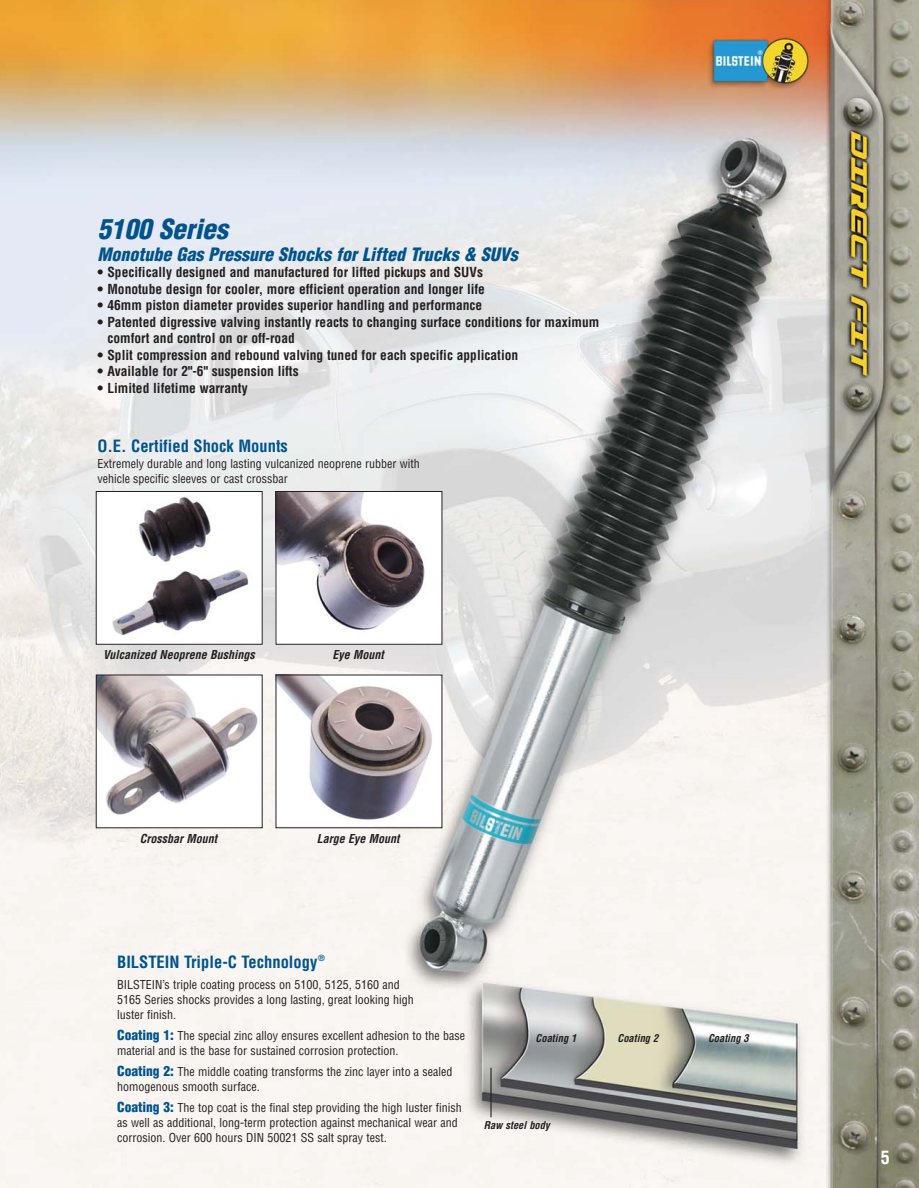
<style>
.page{position:relative;width:919px;height:1188px;background:#fff}
.page>*{position:absolute;margin:0;border:0;box-sizing:border-box;transform-origin:0 0}
.t1{font:italic 900 condensed 27px "Helvetica";color:#00538d}
.t2{font:italic 900 condensed 18px "Helvetica";color:#00538d}
.t3{font:700 condensed 18px "Helvetica";color:#fff}
.t4{font:700 condensed 16.5px "Helvetica";color:#00538d}
.t5{font:700 condensed 13.5px/16.5px "Helvetica";color:#231f20}
.t6{font:condensed 12px/15px "Helvetica";color:#231f20}
.t7{font:italic 700 condensed 12px "Helvetica";color:#231f20}
.t8{font:italic 700 condensed 10.5px "Helvetica";color:#231f20}
.s1{font-weight:900;font-size:13.5px;color:#00538d}
</style>
<div class="page">
<img style="left:0;top:0;width:918px;height:1187px">
<hr style="left:490px;top:1067px;width:1px;height:50px;background:#231f20">
<img style="left:98px;top:493px;width:162px;height:149px">
<img style="left:277px;top:493px;width:163px;height:149px">
<div style="left:275px;top:491px;width:167px;height:153px;border:1px solid #231f20"></div>
<img style="left:98px;top:676px;width:162px;height:150px">
<img style="left:277px;top:676px;width:163px;height:149px">
<h1 class="t1" style="left:97px;top:219px;width:137px">5100 Series</h1>
<h2 class="t2" style="left:97px;top:247px;width:425px">Monotube Gas Pressure Shocks for Lifted Trucks &amp; SUVs</h2>
<p class="t5" style="left:97px;top:265px;width:387px">• Specifically designed and manufactured for lifted pickups and SUVs</p>
<p class="t5" style="left:97px;top:281px;width:389px">• Monotube design for cooler, more efficient operation and longer life</p>
<p class="t5" style="left:97px;top:298px;width:386px">• 46mm piston diameter provides superior handling and performance</p>
<p class="t5" style="left:107px;top:314px;width:493px;text-indent:-10px">• Patented digressive valving instantly reacts to changing surface conditions for maximum comfort and control on or off-road</p>
<p class="t5" style="left:97px;top:347px;width:422px">• Split compression and rebound valving tuned for each specific application</p>
<p class="t5" style="left:97px;top:364px;width:203px">• Available for 2"-6" suspension lifts</p>
<p class="t5" style="left:97px;top:380px;width:152px">• Limited lifetime warranty</p>
<h3 class="t4" style="left:97px;top:440px;width:192px">O.E. Certified Shock Mounts</h3>
<p class="t6" style="left:97px;top:456px;width:324px">Extremely durable and long lasting vulcanized neoprene rubber with vehicle specific sleeves or cast crossbar</p>
<p class="t7" style="left:103px;top:650px;width:156px">Vulcanized Neoprene Bushings</p>
<p class="t7" style="left:332px;top:649px;width:55px">Eye Mount</p>
<p class="t7" style="left:140px;top:834px;width:81px">Crossbar Mount</p>
<p class="t7" style="left:317px;top:833px;width:86px">Large Eye Mount</p>
<h3 class="t4" style="left:117px;top:955px;width:209px">BILSTEIN Triple-C Technology<sup>®</sup></h3>
<p class="t6" style="left:117px;top:977px;width:298px">BILSTEIN’s triple coating process on 5100, 5125, 5160 and<br>5165 Series shocks provides a long lasting, great looking high luster finish.</p>
<p class="t6" style="left:117px;top:1028px;width:349px"><span class="s1">Coating 1:</span> The special zinc alloy ensures excellent adhesion to the base material and is the base for sustained corrosion protection.</p>
<p class="t6" style="left:117px;top:1064px;width:337px"><span class="s1">Coating 2:</span> The middle coating transforms the zinc layer into a sealed homogenous smooth surface.</p>
<p class="t6" style="left:117px;top:1100px;width:346px"><span class="s1">Coating 3:</span> The top coat is the final step providing the high luster finish as well as additional, long-term protection against mechanical wear and corrosion. Over 600 hours DIN 50021 SS salt spray test.</p>
<p class="t8" style="left:535px;top:1033px;width:44px">Coating 1</p>
<p class="t8" style="left:617px;top:1033px;width:44px">Coating 2</p>
<p class="t8" style="left:708px;top:1033px;width:44px">Coating 3</p>
<p class="t8" style="left:484px;top:1121px;width:67px">Raw steel body</p>
<h2 class="t3" style="left:880px;top:1150px;width:10px">5</h2>
</div>
